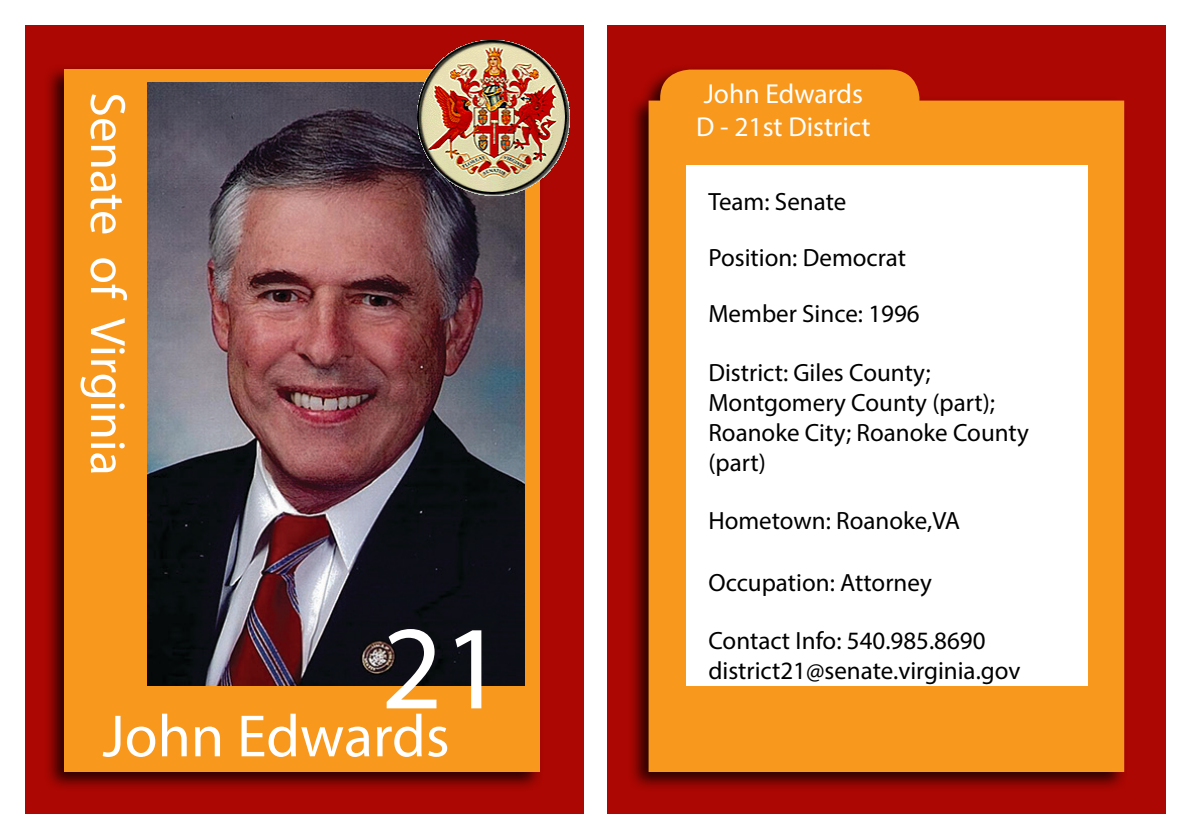
<style>
.page{position:relative;width:1188px;height:838px;background:#fff}
.page>*{position:absolute;margin:0;border:0;box-sizing:border-box;transform-origin:0 0}
.t1{font:120px "Myriad Pro";color:#fff}
.t2{font:60px "Myriad Pro";color:#fff}
.t3{font:50px "Myriad Pro";color:#fff}
.t4{font:27.5px "Myriad Pro";color:#fff}
.t5{font:25px/30px "Myriad Pro";color:#000}
</style>
<div class="page">
<div style="left:25px;top:25px;width:558px;height:788px;background:#ac0703"></div>
<div style="left:608px;top:25px;width:558px;height:788px;background:#ac0703"></div>
<div style="left:43px;top:64px;width:501px;height:728px;background:#000;opacity:.75"></div>
<div style="left:65px;top:70px;width:475px;height:702px;background:#f8981d"></div>
<img style="left:147px;top:82px;width:377px;height:603px">
<div style="left:626px;top:64px;width:502px;height:727px;background:#000;opacity:.75"></div>
<svg style="left:648px;top:70px;width:476px;height:702px;background:#f3901d"></svg>
<div style="left:686px;top:166px;width:401px;height:519px;background:#fff"></div>
<img style="left:417px;top:40px;width:152px;height:156px">
<p class="t3" style="left:139px;top:92px;width:385px;rotate:90deg">Senate of Virginia</p>
<p class="t1" style="left:381px;top:594px;width:125px">21</p>
<p class="t2" style="left:102px;top:699px;width:349px">John Edwards</p>
<p class="t4" style="left:704px;top:77px;width:161px">John Edwards</p>
<p class="t4" style="left:696px;top:110px;width:176px">D - 21st District</p>
<p class="t5" style="left:708px;top:186px;width:140px">Team: Senate</p>
<p class="t5" style="left:708px;top:242px;width:199px">Position: Democrat</p>
<p class="t5" style="left:708px;top:298px;width:213px">Member Since: 1996</p>
<p class="t5" style="left:708px;top:357px;width:322px">District: Giles County;<br>Montgomery County (part);<br>Roanoke City; Roanoke County (part)</p>
<p class="t5" style="left:708px;top:505px;width:253px">Hometown: Roanoke,VA</p>
<p class="t5" style="left:708px;top:567px;width:225px">Occupation: Attorney</p>
<p class="t5" style="left:708px;top:625px;width:313px">Contact Info: 540.985.8690 district21@senate.virginia.gov</p>
</div>
